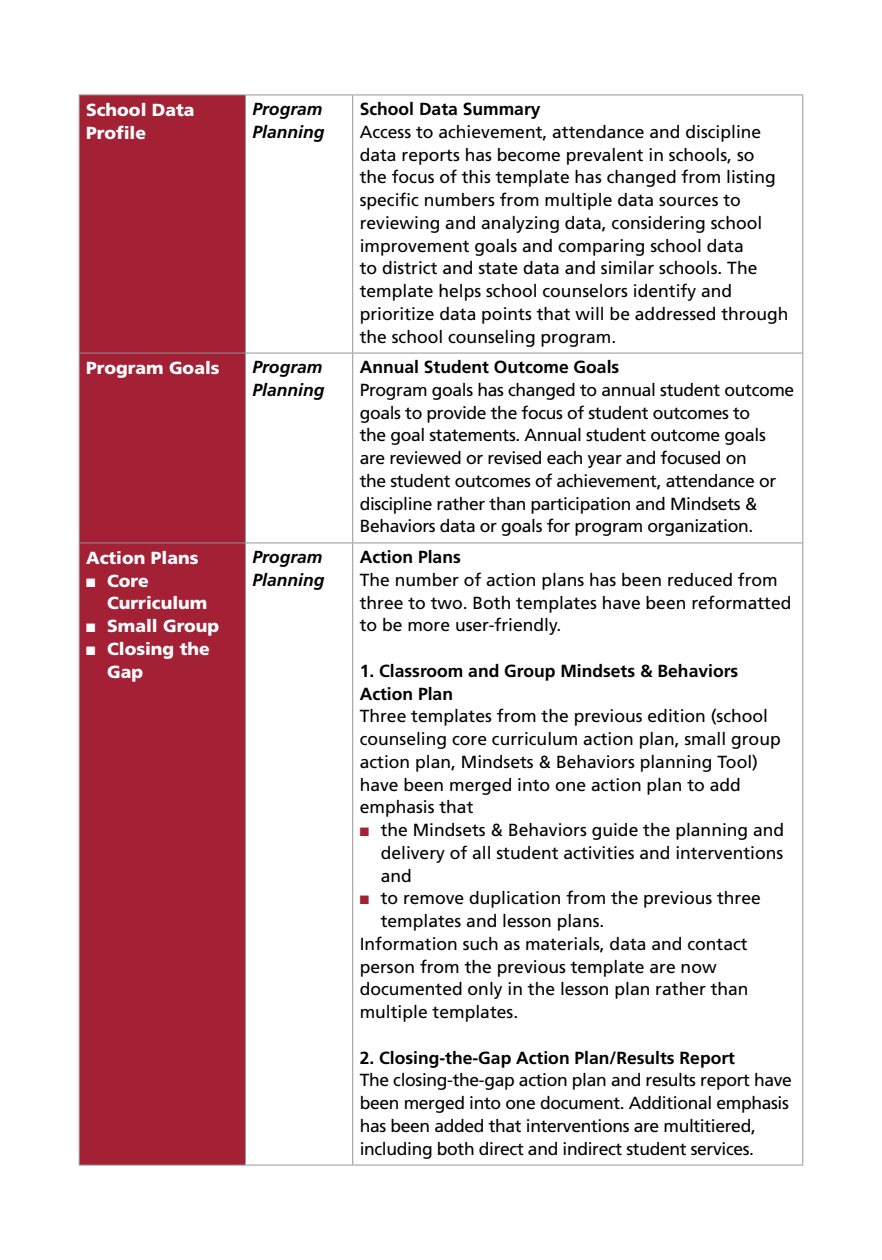
<style>
.page{position:relative;width:882px;height:1260px;background:#fff}
.page>*{position:absolute;margin:0;border:0;box-sizing:border-box;transform-origin:0 0}
.Table_Text{font:17.5px/22.8px "Frutiger";color:#000}
.Table_Text-2{font:17.5px/22.8px "Frutiger";letter-spacing:-.02em;color:#000}
.Table_Text-3{font:700 17.5px/22.8px "Frutiger";color:#000}
.Table_Text-4{font:900 17.5px/22.8px "Frutiger";color:#fff}
.Table_Text-5{font:italic 700 17.5px/22.8px "Frutiger";color:#000}
.s1{color:#a32035}
</style>
<div class="page">
<div style="left:80px;top:95px;width:165px;height:1070px;background:#a32035"></div>
<hr style="left:79px;top:94px;width:166px;height:1px;background:#939598">
<hr style="left:79px;top:95px;width:1px;height:258px;background:#939598">
<hr style="left:245px;top:94px;width:108px;height:1px;background:#939598">
<hr style="left:245px;top:95px;width:1px;height:258px;background:#939598">
<hr style="left:353px;top:94px;width:450px;height:1px;background:#939598">
<hr style="left:352px;top:95px;width:1px;height:258px;background:#939598">
<hr style="left:802px;top:95px;width:1px;height:258px;background:#939598">
<hr style="left:79px;top:353px;width:166px;height:1px;background:#939598">
<hr style="left:79px;top:354px;width:1px;height:188px;background:#939598">
<hr style="left:245px;top:353px;width:108px;height:1px;background:#939598">
<hr style="left:245px;top:354px;width:1px;height:188px;background:#939598">
<hr style="left:353px;top:353px;width:450px;height:1px;background:#939598">
<hr style="left:352px;top:354px;width:1px;height:188px;background:#939598">
<hr style="left:802px;top:354px;width:1px;height:188px;background:#939598">
<hr style="left:79px;top:542px;width:166px;height:1px;background:#939598">
<hr style="left:79px;top:543px;width:1px;height:622px;background:#939598">
<hr style="left:245px;top:542px;width:108px;height:1px;background:#939598">
<hr style="left:245px;top:543px;width:1px;height:622px;background:#939598">
<hr style="left:353px;top:542px;width:450px;height:1px;background:#939598">
<hr style="left:352px;top:543px;width:1px;height:622px;background:#939598">
<hr style="left:802px;top:543px;width:1px;height:622px;background:#939598">
<hr style="left:79px;top:1165px;width:166px;height:1px;background:#939598">
<hr style="left:245px;top:1165px;width:108px;height:1px;background:#939598">
<hr style="left:353px;top:1165px;width:450px;height:1px;background:#939598">
<p class="Table_Text-4" style="left:86px;top:98px;width:110px">School Data<br>Profile</p>
<p class="Table_Text-5" style="left:252px;top:98px;width:73px">Program<br>Planning</p>
<p class="Table_Text-3" style="left:360px;top:98px;width:182px">School Data Summary</p>
<p class="Table_Text" style="left:360px;top:120px;width:430px">Access to achievement, attendance and discipline data reports has become prevalent in schools, so<br>the focus of this template has changed from listing specific numbers from multiple data sources to reviewing and analyzing data, considering school improvement goals and comparing school data<br>to district and state data and similar schools. The template helps school counselors identify and prioritize data points that will be addressed through the school counseling program.</p>
<p class="Table_Text-4" style="left:86px;top:356px;width:135px">Program Goals</p>
<p class="Table_Text-5" style="left:252px;top:356px;width:73px">Program<br>Planning</p>
<p class="Table_Text-3" style="left:360px;top:356px;width:261px">Annual Student Outcome Goals</p>
<p class="Table_Text-2" style="left:360px;top:379px;width:436px">Program goals has changed to annual student outcome goals to provide the focus of student outcomes to<br>the goal statements. Annual student outcome goals are reviewed or revised each year and focused on<br>the student outcomes of achievement, attendance or discipline rather than participation and Mindsets &amp; Behaviors data or goals for program organization.</p>
<p class="Table_Text-4" style="left:86px;top:546px;width:114px">Action Plans</p>
<p class="Table_Text-4" style="left:107px;top:569px;width:102px;text-indent:-21px">■ Core<br>Curriculum</p>
<p class="Table_Text-4" style="left:86px;top:615px;width:135px">■ Small Group</p>
<p class="Table_Text-4" style="left:107px;top:637px;width:104px;text-indent:-21px">■ Closing the<br>Gap</p>
<p class="Table_Text-5" style="left:252px;top:546px;width:73px">Program<br>Planning</p>
<p class="Table_Text-3" style="left:360px;top:546px;width:103px">Action Plans</p>
<p class="Table_Text" style="left:360px;top:568px;width:433px">The number of action plans has been reduced from three to two. Both templates have been reformatted to be more user-friendly.</p>
<p class="Table_Text-3" style="left:360px;top:659px;width:380px">1. Classroom and Group Mindsets &amp; Behaviors<br>Action Plan</p>
<p class="Table_Text" style="left:360px;top:705px;width:423px">Three templates from the previous edition (school counseling core curriculum action plan, small group action plan, Mindsets &amp; Behaviors planning Tool) have been merged into one action plan to add emphasis that</p>
<p class="Table_Text" style="left:381px;top:819px;width:405px;text-align:justify;text-indent:-21px"><span class="s1">■</span> the Mindsets &amp; Behaviors guide the planning and delivery of all student activities and interventions and</p>
<p class="Table_Text" style="left:381px;top:887px;width:382px;text-indent:-21px"><span class="s1">■</span> to remove duplication from the previous three templates and lesson plans.</p>
<p class="Table_Text" style="left:360px;top:932px;width:390px">Information such as materials, data and contact person from the previous template are now documented only in the lesson plan rather than multiple templates.</p>
<p class="Table_Text-3" style="left:360px;top:1046px;width:377px">2. Closing-the-Gap Action Plan/Results Report</p>
<p class="Table_Text-2" style="left:360px;top:1069px;width:434px">The closing-the-gap action plan and results report have been merged into one document. Additional emphasis has been added that interventions are multitiered, including both direct and indirect student services.</p>
</div>
